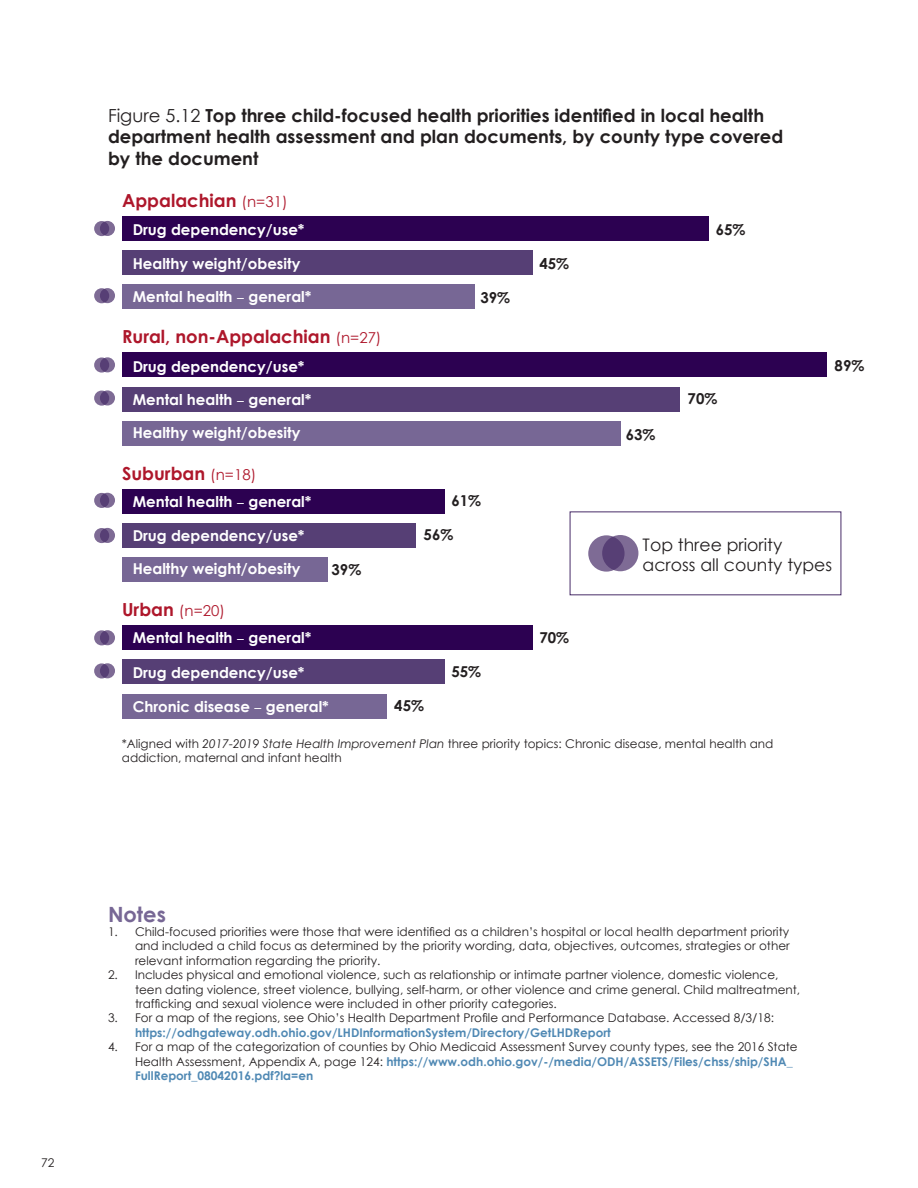
<style>
.page{position:relative;width:918px;height:1188px;background:#fff}
.page>*{position:absolute;margin:0;border:0;box-sizing:border-box;transform-origin:0 0}
.t1{font:700 21px "Century Gothic";color:#776795}
.t2{font:700 18px/21.6px "Century Gothic";color:#231f20}
.t3{font:700 18px "Century Gothic";color:#ae172b}
.t4{font:17.25px/20.7px "Century Gothic";color:#231f20}
.t5{font:700 15px "Century Gothic";color:#fff}
.t6{font:700 15px "Century Gothic";color:#231f20}
.t7{font:15px "Century Gothic";color:#ae172b}
.t8{font:12px/14.4px "Century Gothic";color:#231f20}
.t9{font:700 12px "Century Gothic";color:#5089b4}
.s1{font-weight:400}
.s2{font-weight:400;font-size:15px}
.s3{font-family:"Athelas"}
.s4{font-weight:700;font-size:18px}
.s5{font-style:italic}
.s6{font-weight:700;color:#5089b4}
</style>
<div class="page">
<div style="left:122px;top:216px;width:587px;height:25px;background:#2c0151"></div>
<div style="left:122px;top:250px;width:411px;height:25px;background:#563f75"></div>
<div style="left:122px;top:284px;width:352px;height:25px;background:#776795"></div>
<div style="left:122px;top:353px;width:704px;height:24px;background:#2c0151"></div>
<div style="left:122px;top:387px;width:557px;height:24px;background:#563f75"></div>
<div style="left:122px;top:421px;width:499px;height:24px;background:#776795"></div>
<div style="left:122px;top:489px;width:323px;height:25px;background:#2c0151"></div>
<div style="left:122px;top:523px;width:293px;height:25px;background:#563f75"></div>
<div style="left:122px;top:557px;width:205px;height:25px;background:#776795"></div>
<div style="left:122px;top:626px;width:411px;height:24px;background:#2c0151"></div>
<div style="left:122px;top:660px;width:323px;height:24px;background:#563f75"></div>
<div style="left:122px;top:694px;width:264px;height:24px;background:#776795"></div>
<svg style="left:94px;top:221px;width:15px;height:15px"></svg>
<svg style="left:100px;top:221px;width:15px;height:15px"></svg>
<svg style="left:94px;top:288px;width:15px;height:15px"></svg>
<svg style="left:100px;top:288px;width:15px;height:15px"></svg>
<svg style="left:94px;top:357px;width:15px;height:16px"></svg>
<svg style="left:100px;top:357px;width:15px;height:15px"></svg>
<svg style="left:94px;top:391px;width:15px;height:15px"></svg>
<svg style="left:100px;top:390px;width:15px;height:16px"></svg>
<svg style="left:94px;top:493px;width:15px;height:15px"></svg>
<svg style="left:100px;top:493px;width:15px;height:15px"></svg>
<svg style="left:94px;top:528px;width:15px;height:15px"></svg>
<svg style="left:100px;top:528px;width:15px;height:15px"></svg>
<svg style="left:94px;top:630px;width:15px;height:15px"></svg>
<svg style="left:100px;top:630px;width:15px;height:15px"></svg>
<svg style="left:94px;top:663px;width:15px;height:16px"></svg>
<svg style="left:100px;top:663px;width:15px;height:15px"></svg>
<svg style="left:588px;top:535px;width:37px;height:37px"></svg>
<svg style="left:602px;top:535px;width:36px;height:36px"></svg>
<h2 class="t2" style="left:108px;top:103px;width:677px"><span class="s1">Figure 5.12</span> Top three child-focused health priorities identified in local health department health assessment and plan documents, by county type covered by the document</h2>
<h2 class="t3" style="left:122px;top:186px;width:167px">Appalachian <span class="s2">(n=31)</span></h2>
<p class="t5" style="left:133px;top:218px;width:173px">Drug dependency/use*</p>
<p class="t5" style="left:133px;top:252px;width:169px">Healthy weight/obesity</p>
<p class="t5" style="left:133px;top:286px;width:180px">Mental health <span class="s3">–</span> general*</p>
<h2 class="t3" style="left:122px;top:323px;width:261px">Rural, non-Appalachian <span class="s2">(n=27)</span></h2>
<p class="t5" style="left:133px;top:355px;width:173px">Drug dependency/use*</p>
<p class="t5" style="left:133px;top:388px;width:180px">Mental health <span class="s3">–</span> general*</p>
<p class="t5" style="left:133px;top:421px;width:169px">Healthy weight/obesity</p>
<h2 class="t3" style="left:122px;top:459px;width:136px">Suburban <span class="s2">(n=18)</span></h2>
<p class="t5" style="left:133px;top:490px;width:180px">Mental health <span class="s3">–</span> general*</p>
<p class="t5" style="left:133px;top:524px;width:173px">Drug dependency/use*</p>
<p class="t5" style="left:133px;top:557px;width:169px">Healthy weight/obesity</p>
<p class="t7" style="left:122px;top:600px;width:104px"><span class="s4">Urban</span> (n=20)</p>
<p class="t5" style="left:133px;top:627px;width:180px">Mental health <span class="s3">–</span> general*</p>
<p class="t5" style="left:133px;top:661px;width:173px">Drug dependency/use*</p>
<p class="t6" style="left:332px;top:558px;width:31px">39%</p>
<p class="t6" style="left:480px;top:287px;width:31px">39%</p>
<p class="t6" style="left:539px;top:252px;width:31px">45%</p>
<p class="t6" style="left:452px;top:489px;width:31px">61%</p>
<p class="t6" style="left:424px;top:523px;width:31px">56%</p>
<p class="t6" style="left:452px;top:660px;width:31px">55%</p>
<p class="t6" style="left:539px;top:627px;width:31px">70%</p>
<p class="t6" style="left:716px;top:218px;width:31px">65%</p>
<p class="t6" style="left:626px;top:423px;width:31px">63%</p>
<p class="t6" style="left:688px;top:387px;width:31px">70%</p>
<p class="t6" style="left:835px;top:354px;width:31px">89%</p>
<h3 class="t4" style="left:643px;top:534px;width:191px">Top three priority across all county types</h3>
<p class="t6" style="left:394px;top:694px;width:31px">45%</p>
<p class="t5" style="left:133px;top:695px;width:198px">Chronic disease <span class="s3">–</span> general*</p>
<p class="t8" style="left:122px;top:736px;width:653px">*Aligned with <span class="s5">2017-2019 State Health Improvement Plan</span> three priority topics: Chronic disease, mental health and addiction, maternal and infant health</p>
<p class="t8" style="left:41px;top:1155px;width:15px">72</p>
<h1 class="t1" style="left:108px;top:898px;width:59px">Notes</h1>
<p class="t8" style="left:135px;top:924px;width:656px;text-align:justify;text-indent:-27px">1. Child-focused priorities were those that were identified as a children’s hospital or local health department priority and included a child focus as determined by the priority wording, data, objectives, outcomes, strategies or other relevant information regarding the priority.</p>
<p class="t8" style="left:135px;top:967px;width:667px;text-indent:-27px">2. Includes physical and emotional violence, such as relationship or intimate partner violence, domestic violence, teen dating violence, street violence, bullying, self-harm, or other violence and crime general. Child maltreatment, trafficking and sexual violence were included in other priority categories.</p>
<p class="t8" style="left:108px;top:1011px;width:668px">3. For a map of the regions, see Ohio’s Health Department Profile and Performance Database. Accessed 8/3/18:</p>
<p class="t9" style="left:135px;top:1023px;width:477px">https://odhgateway.odh.ohio.gov/LHDInformationSystem/Directory/GetLHDReport</p>
<p class="t8" style="left:135px;top:1039px;width:664px;text-indent:-27px">4. For a map of the categorization of counties by Ohio Medicaid Assessment Survey county types, see the 2016 State<br>Health Assessment, Appendix A, page 124: <span class="s6">https://www.odh.ohio.gov/-/media/ODH/ASSETS/Files/chss/ship/SHA_<br>FullReport_08042016.pdf?la=en</span></p>
</div>
